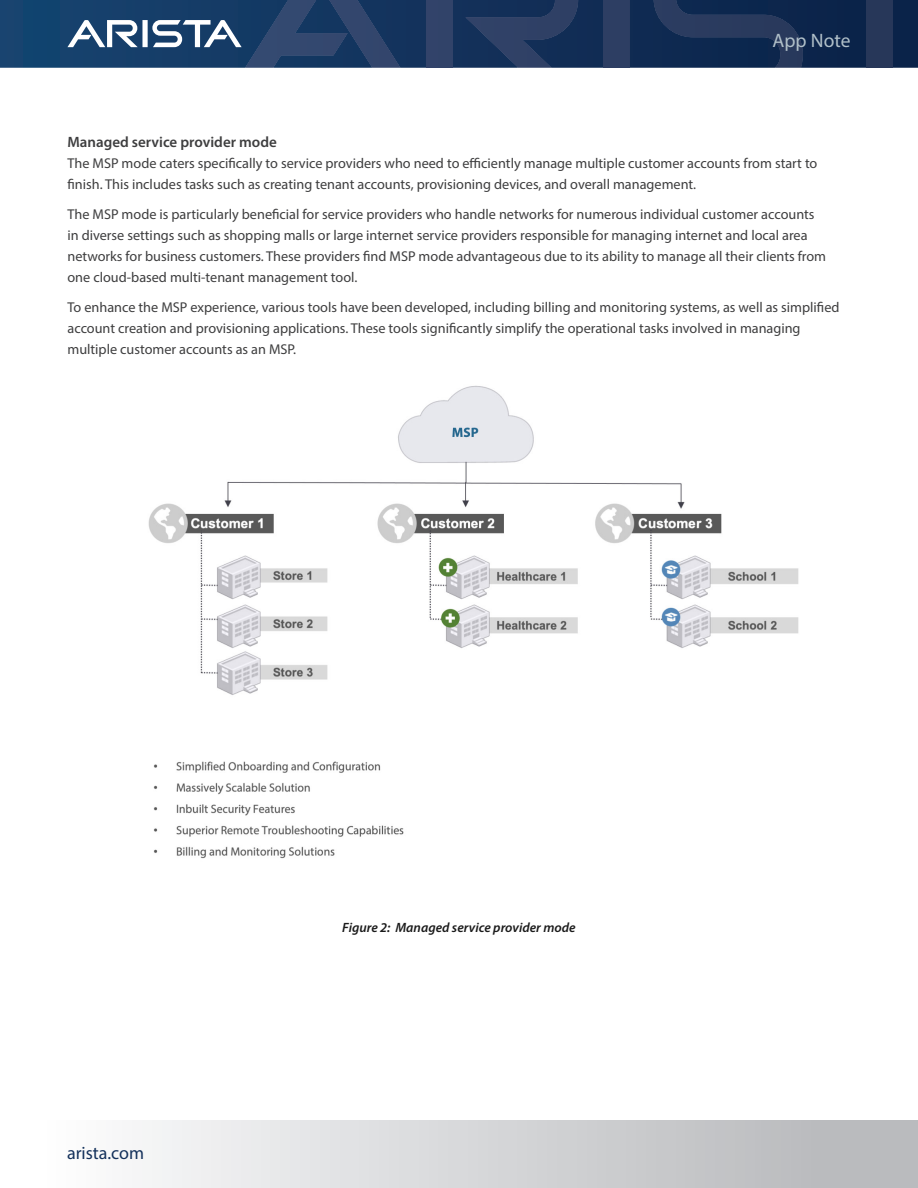
<style>
.page{position:relative;width:918px;height:1188px;background:#fff}
.page>*{position:absolute;margin:0;border:0;box-sizing:border-box;transform-origin:0 0}
.t1{font:19.5px "Myriad Pro";color:#b1c0c9}
.t2{font:18px "Myriad Pro";color:#14315b}
.Main_body_subhead{font:600 15px "Myriad Pro";color:#3e3e3f}
.Main_body_text{font:14.25px/21px "Myriad Pro";color:#3e3e3f}
.Intro_block_text{font:italic 600 13.5px "Myriad Pro";color:#1a1a1a}
</style>
<div class="page">
<svg style="left:0;top:0;width:918px;height:68px;background:#103059"></svg>
<div style="left:426px;top:0;width:26px;height:68px;background:#314369"></div>
<svg style="left:465px;top:0;width:113px;height:68px;background:#20375e"></svg>
<svg style="left:67px;top:0;width:333px;height:68px;background:#2f4e75"></svg>
<div style="left:604px;top:0;width:26px;height:68px;background:#2d3e63"></div>
<svg style="left:654px;top:0;width:149px;height:68px;background:#182f55"></svg>
<div style="left:867px;top:0;width:26px;height:68px;background:#273759"></div>
<div style="left:0;top:1120px;width:918px;height:68px;background:linear-gradient(to right,#fff,#b3b4b7)"></div>
<img style="left:148px;top:385px;width:651px;height:474px">
<h1 class="t1" style="left:773px;top:29px;width:79px">App Note</h1>
<p class="Main_body_subhead" style="left:68px;top:133px;width:211px">Managed service provider mode</p>
<p class="Main_body_text" style="left:68px;top:153px;width:751px">The MSP mode caters specifically to service providers who need to efficiently manage multiple customer accounts from start to finish. This includes tasks such as creating tenant accounts, provisioning devices, and overall management.</p>
<p class="Main_body_text" style="left:68px;top:203px;width:760px">The MSP mode is particularly beneficial for service providers who handle networks for numerous individual customer accounts in diverse settings such as shopping malls or large internet service providers responsible for managing internet and local area networks for business customers. These providers find MSP mode advantageous due to its ability to manage all their clients from one cloud-based multi-tenant management tool.</p>
<p class="Main_body_text" style="left:68px;top:296px;width:774px">To enhance the MSP experience, various tools have been developed, including billing and monitoring systems, as well as simplified account creation and provisioning applications. These tools significantly simplify the operational tasks involved in managing multiple customer accounts as an MSP.</p>
<p class="t2" style="left:67px;top:1142px;width:79px">arista.com</p>
<p class="Intro_block_text" style="left:342px;top:919px;width:235px">Figure 2: Managed service provider mode</p>
</div>
